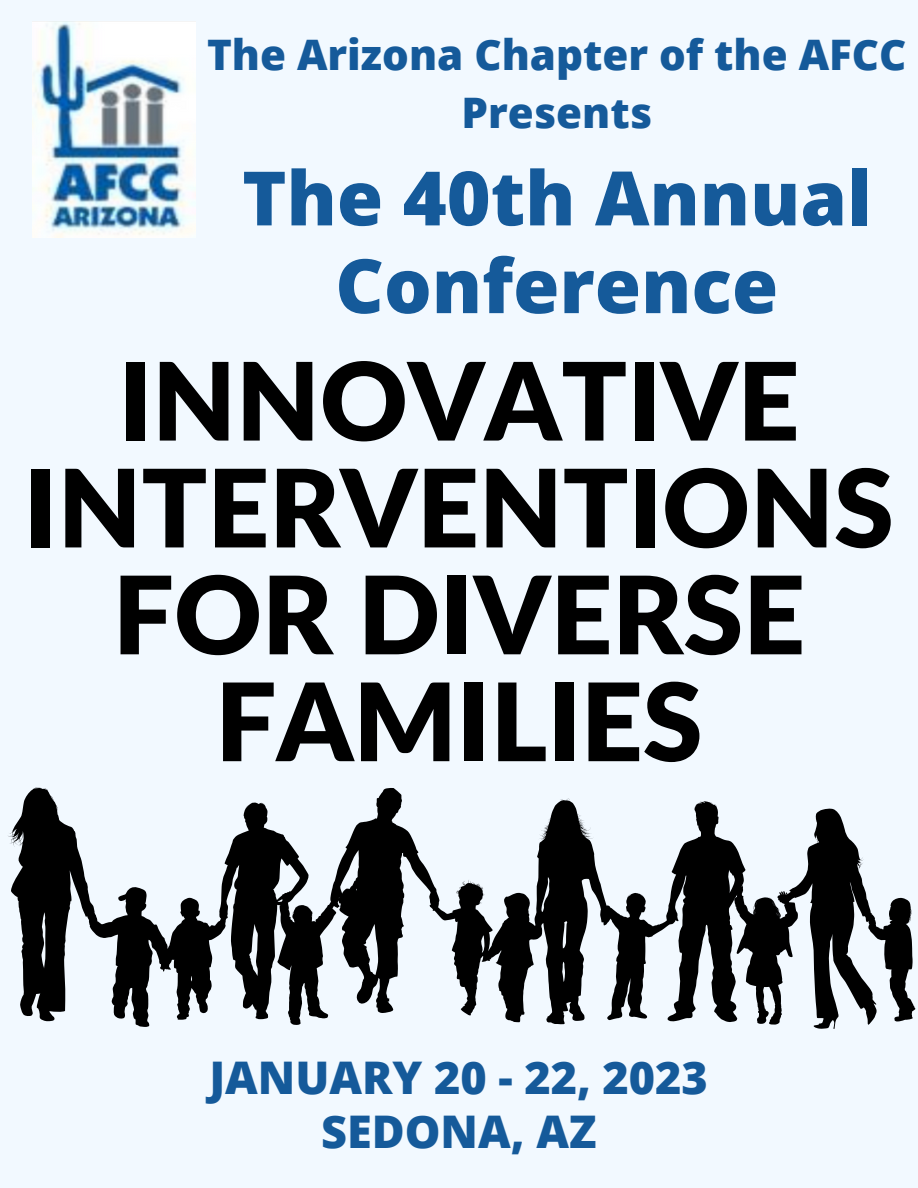
<style>
.page{position:relative;width:918px;height:1188px;background:#f2f9ff}
.page>*{position:absolute;margin:0;border:0;box-sizing:border-box;transform-origin:0 0}
.t1{font:900 108px/106.8px "Lato Latin";color:#000;text-align:center}
.t2{font:800 75px/87.8px "Open Sans";color:#155a9a;text-align:center}
.t3{font:800 45px/54px "Open Sans";color:#155a9a;text-align:center}
.t4{font:800 42.15px/58.5px "Open Sans";color:#155a9a;text-align:center}
</style>
<div class="page">
<img style="left:33px;top:22px;width:163px;height:216px">
<svg style="left:8px;top:787px;width:907px;height:242px"></svg>
<p class="t4" style="left:207px;top:24px;width:701px">The Arizona Chapter of the AFCC<br>Presents</p>
<p class="t2" style="left:242px;top:152px;width:631px">The 40th Annual<br>Conference</p>
<p class="t1" style="left:24px;top:354px;width:871px">INNOVATIVE<br>INTERVENTIONS<br>FOR DIVERSE<br>FAMILIES</p>
<p class="t3" style="left:209px;top:1050px;width:500px">JANUARY 20 - 22, 2023<br>SEDONA, AZ</p>
</div>
